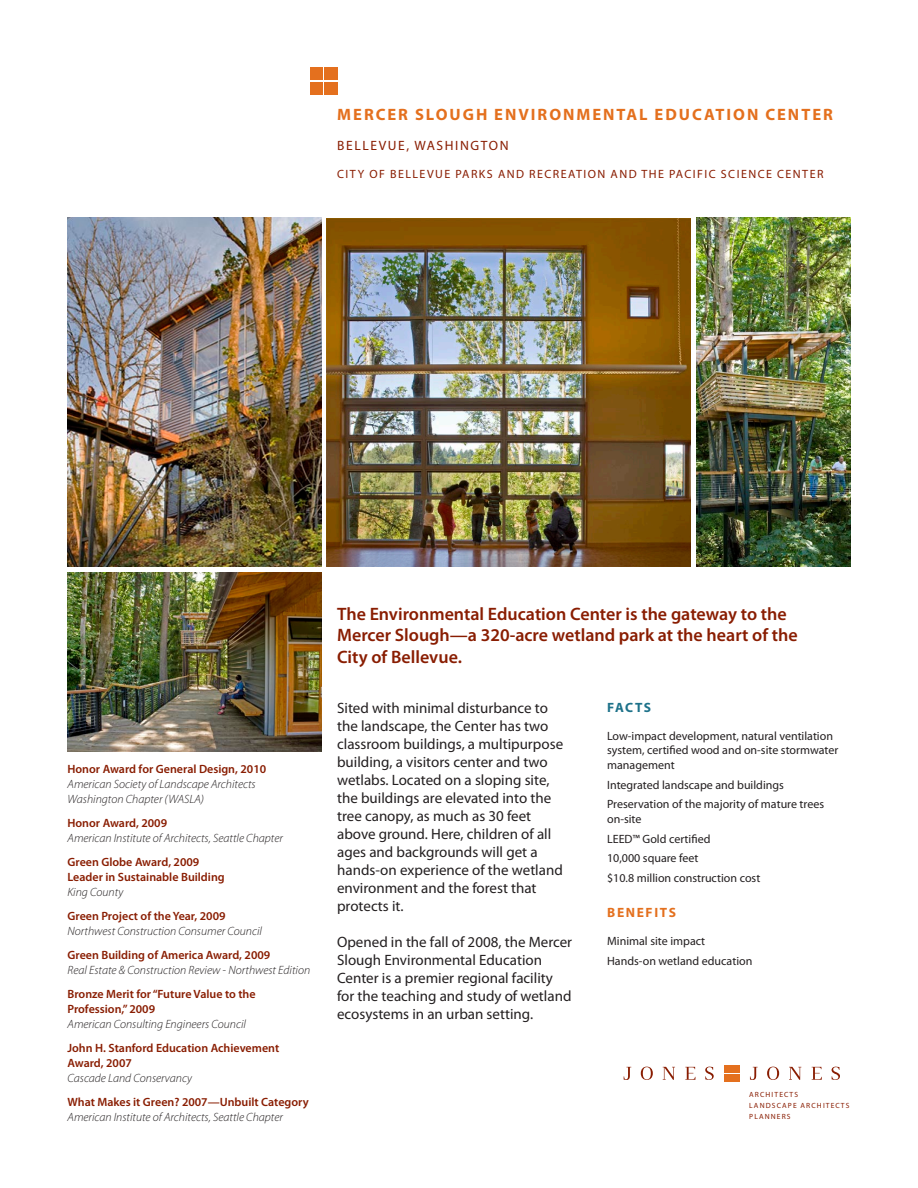
<style>
.page{position:relative;width:918px;height:1188px;background:#fff}
.page>*{position:absolute;margin:0;border:0;box-sizing:border-box;transform-origin:0 0}
.JJ_Project_1st_Line{font:600 18px/21.6px "Myriad Pro";color:#891d02}
.JJ_Project_Place{font:700 16.5px "Myriad Pro";letter-spacing:.12em;color:#e4701e}
.JJ_Project_Narrative{font:15px/18px "Myriad Pro";color:#231f20}
.JJ_Project_Place-2{font:13.5px "Myriad Pro";letter-spacing:.12em;color:#891d02}
.JJ_Benefits_Head{font:700 13.5px "Myriad Pro";color:#e4701e}
.JJ_Facts_Head{font:700 13.5px "Myriad Pro";letter-spacing:.105em;color:#1e728a}
.JJ_Benefits_Facts_Te{font:12px/14.4px "Myriad Pro";color:#231f20}
.JJ_Award_Name{font:600 12px/15px "Myriad Pro";color:#891d02}
.JJ_Award_Grantor{font:italic 300 12px/15px "Myriad Pro";color:#231f20}
.JJ_Award_Grantor-2{font:600 12px/24px "Myriad Pro";color:#891d02}
.JJ_Project_Client{font:12px "Myriad Pro";letter-spacing:.12em;color:#891d02}
.JJ_Award_Name-2{font:italic 300 12px "Myriad Pro";color:#231f20}
.t1{font:7.5px/10.6px "Myriad";letter-spacing:.15em;color:#891d02}
.s1{font-weight:300;font-style:italic;color:#231f20}
</style>
<div class="page">
<div style="left:310px;top:68px;width:13px;height:12px;background:#e4701e"></div>
<div style="left:310px;top:82px;width:13px;height:12px;background:#e4701e"></div>
<div style="left:325px;top:68px;width:13px;height:12px;background:#e4701e"></div>
<div style="left:325px;top:82px;width:13px;height:12px;background:#e4701e"></div>
<img style="left:696px;top:218px;width:155px;height:349px">
<img style="left:68px;top:573px;width:253px;height:178px">
<img style="left:327px;top:218px;width:363px;height:349px">
<img style="left:68px;top:218px;width:253px;height:349px">
<svg style="left:641px;top:1067px;width:12px;height:13px"></svg>
<svg style="left:663px;top:1067px;width:12px;height:13px"></svg>
<svg style="left:624px;top:1067px;width:7px;height:13px"></svg>
<svg style="left:705px;top:1067px;width:9px;height:13px"></svg>
<svg style="left:685px;top:1067px;width:10px;height:13px"></svg>
<svg style="left:767px;top:1067px;width:12px;height:13px"></svg>
<svg style="left:789px;top:1067px;width:12px;height:13px"></svg>
<svg style="left:750px;top:1067px;width:8px;height:13px"></svg>
<svg style="left:832px;top:1067px;width:8px;height:13px"></svg>
<svg style="left:812px;top:1067px;width:10px;height:13px"></svg>
<div style="left:724px;top:1066px;width:7px;height:7px;background:#e4701e"></div>
<div style="left:724px;top:1074px;width:7px;height:8px;background:#e4701e"></div>
<div style="left:733px;top:1066px;width:7px;height:7px;background:#e4701e"></div>
<div style="left:733px;top:1074px;width:7px;height:8px;background:#e4701e"></div>
<p class="JJ_Project_Place" style="left:337px;top:106px;width:497px">MERCER SLOUGH ENVIRONMENTAL EDUCATION CENTER</p>
<p class="JJ_Project_Place-2" style="left:337px;top:138px;width:173px">Bellevue, Washington</p>
<p class="JJ_Project_Client" style="left:337px;top:167px;width:488px">City of Bellevue Parks and Recreation and The Pacific Science Center</p>
<p class="JJ_Award_Name" style="left:68px;top:761px;width:200px">Honor Award for General Design, 2010</p>
<p class="JJ_Award_Grantor" style="left:68px;top:776px;width:190px">American Society of Landscape Architects<br>Washington Chapter (WASLA)</p>
<p class="JJ_Award_Name" style="left:68px;top:815px;width:101px">Honor Award, 2009</p>
<p class="JJ_Award_Grantor" style="left:68px;top:830px;width:217px">American Institute of Architects, Seattle Chapter</p>
<p class="JJ_Award_Name" style="left:68px;top:854px;width:159px">Green Globe Award, 2009<br>Leader in Sustainable Building</p>
<p class="JJ_Award_Grantor" style="left:68px;top:884px;width:57px">King County</p>
<p class="JJ_Award_Name" style="left:68px;top:908px;width:160px">Green Project of the Year, 2009</p>
<p class="JJ_Award_Grantor" style="left:68px;top:923px;width:196px">Northwest Construction Consumer Council</p>
<p class="JJ_Award_Name" style="left:68px;top:947px;width:204px">Green Building of America Award, 2009</p>
<p class="JJ_Award_Name-2" style="left:68px;top:962px;width:244px">Real Estate &amp; Construction Review - Northwest Edition</p>
<p class="JJ_Award_Name" style="left:68px;top:986px;width:190px">Bronze Merit for “Future Value to the<br>Profession,” 2009</p>
<p class="JJ_Award_Grantor" style="left:68px;top:1016px;width:180px">American Consulting Engineers Council</p>
<p class="JJ_Award_Name" style="left:68px;top:1040px;width:213px">John H. Stanford Education Achievement<br>Award, 2007</p>
<p class="JJ_Award_Grantor-2" style="left:68px;top:1065px;width:243px"><span class="s1">Cascade Land Conservancy<br></span>What Makes it Green? 2007—Unbuilt Category</p>
<p class="JJ_Award_Grantor" style="left:68px;top:1109px;width:217px">American Institute of Architects, Seattle Chapter</p>
<p class="JJ_Project_1st_Line" style="left:337px;top:602px;width:462px">The Environmental Education Center is the gateway to the<br>Mercer Slough—a 320-acre wetland park at the heart of the<br>City of Bellevue.</p>
<p class="JJ_Project_Narrative" style="left:337px;top:700px;width:228px">Sited with minimal disturbance to the landscape, the Center has two classroom buildings, a multipurpose building, a visitors center and two wetlabs. Located on a sloping site, the buildings are elevated into the tree canopy, as much as 30 feet above ground. Here, children of all ages and backgrounds will get a hands-on experience of the wetland environment and the forest that protects it.</p>
<p class="JJ_Project_Narrative" style="left:337px;top:934px;width:237px">Opened in the fall of 2008, the Mercer Slough Environmental Education Center is a premier regional facility for the teaching and study of wetland ecosystems in an urban setting.</p>
<p class="JJ_Facts_Head" style="left:607px;top:700px;width:44px">FACTS</p>
<p class="JJ_Benefits_Facts_Te" style="left:607px;top:729px;width:233px">Low-impact development, natural ventilation system, certified wood and on-site stormwater management</p>
<p class="JJ_Benefits_Facts_Te" style="left:607px;top:778px;width:178px">I ntegrated landscape and buildings</p>
<p class="JJ_Benefits_Facts_Te" style="left:607px;top:797px;width:219px">Preservation of the majority of mature trees on-site</p>
<p class="JJ_Benefits_Facts_Te" style="left:607px;top:832px;width:8px">LEED</p>
<p class="JJ_Benefits_Facts_Te" style="left:633px;top:832px;width:79px">™ Gold certified</p>
<p class="JJ_Benefits_Facts_Te" style="left:607px;top:851px;width:93px">10,000 square feet</p>
<p class="JJ_Benefits_Facts_Te" style="left:607px;top:871px;width:155px">$10.8 million construction cost</p>
<p class="JJ_Benefits_Head" style="left:607px;top:905px;width:20px">BENE</p>
<p class="JJ_Benefits_Head" style="left:646px;top:905px;width:32px">FITS</p>
<p class="JJ_Benefits_Facts_Te" style="left:607px;top:934px;width:100px">Minimal site impact</p>
<p class="JJ_Benefits_Facts_Te" style="left:607px;top:954px;width:147px">Hands-on wetland education</p>
<p class="t1" style="left:749px;top:1090px;width:102px">ARCHITECTS<br>LANDSCAPE ARCHITECTS<br>PLANNERS</p>
</div>
